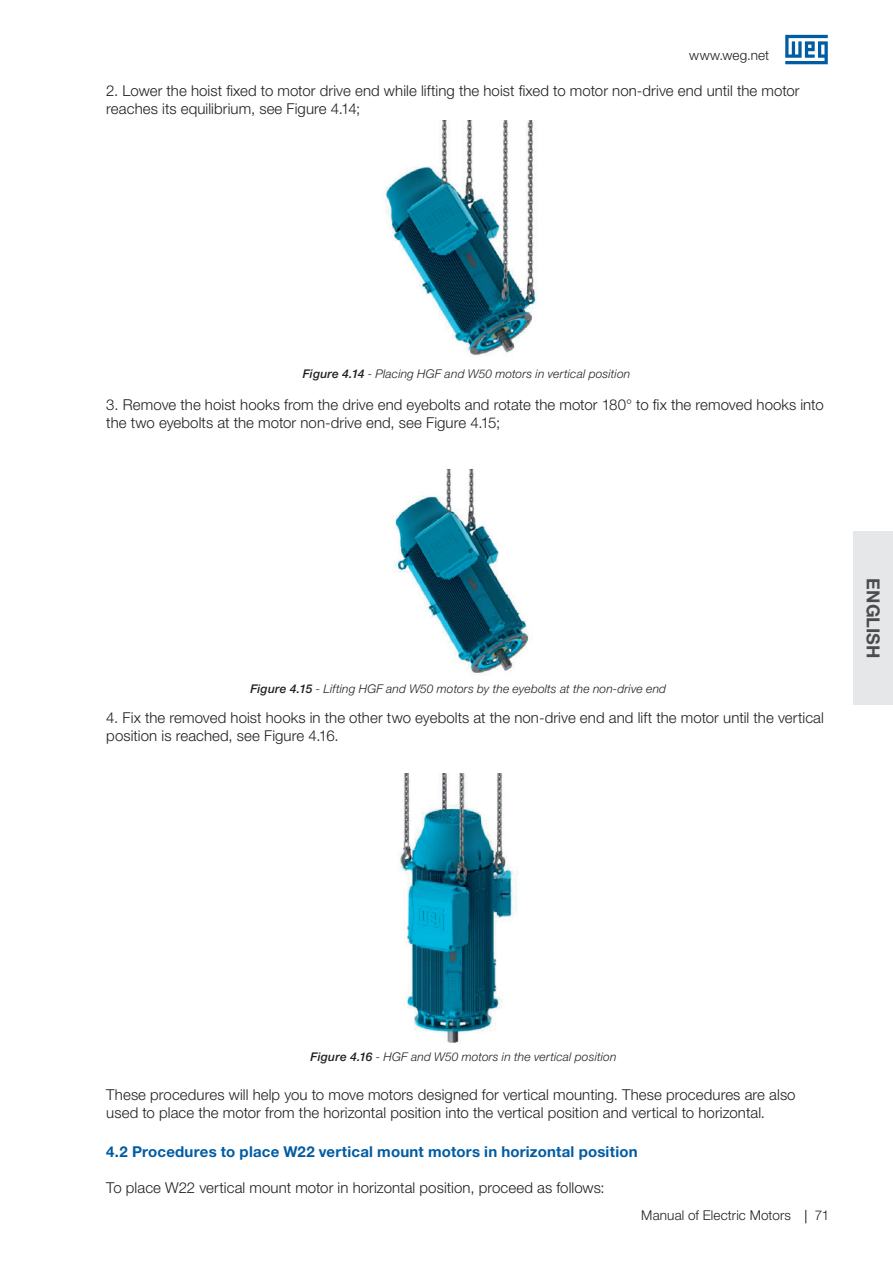
<style>
.page{position:relative;width:893px;height:1263px;background:#fff}
.page>*{position:absolute;margin:0;border:0;box-sizing:border-box;transform-origin:0 0}
.t1{font:700 18px "Helvetica Neue LT Pro";letter-spacing:.005em;color:#4b4c4d}
.t2{font:300 15px/18px "Helvetica Neue LT Pro";letter-spacing:.005em;color:#231f20}
.SUBTITULO_MENOR{font:700 15px "Helvetica Neue LT Pro";letter-spacing:.015em;color:#015ca3}
.t3{font:300 13.5px "Helvetica Neue LT Pro";letter-spacing:.01em;color:#231f20}
.t4{font:italic 300 12px "Helvetica Neue LT Pro";letter-spacing:.01em;color:#231f20}
.s1{font-weight:500}
</style>
<div class="page">
<svg style="left:805px;top:1210px;width:1px;height:13px"></svg>
<div style="left:853px;top:531px;width:40px;height:174px;background:#e6e7e9"></div>
<svg style="left:785px;top:35px;width:43px;height:29px"></svg>
<img style="left:385px;top:120px;width:152px;height:236px">
<img style="left:394px;top:470px;width:135px;height:204px">
<img style="left:399px;top:774px;width:119px;height:269px">
<p class="t3" style="left:689px;top:47px;width:82px">www.weg.net</p>
<p class="t2" style="left:106px;top:81px;width:695px">2. Lower the hoist fixed to motor drive end while lifting the hoist fixed to motor non-drive end until the motor reaches its equilibrium, see Figure 4.14;</p>
<p class="t4" style="left:303px;top:366px;width:329px"><span class="s1">Figure 4.14</span> - Placing HGF and W50 motors in vertical position</p>
<p class="t2" style="left:106px;top:395px;width:719px">3. Remove the hoist hooks from the drive end eyebolts and rotate the motor 180° to fix the removed hooks into the two eyebolts at the motor non-drive end, see Figure 4.15;</p>
<p class="t4" style="left:250px;top:682px;width:417px"><span class="s1">Figure 4.15</span> - Lifting HGF and W50 motors by the eyebolts at the non-drive end</p>
<p class="t2" style="left:106px;top:708px;width:719px">4. Fix the removed hoist hooks in the other two eyebolts at the non-drive end and lift the motor until the vertical position is reached, see Figure 4.16.</p>
<p class="t1" style="left:884px;top:578px;width:82px;rotate:90deg">ENGLISH</p>
<p class="t4" style="left:311px;top:1049px;width:307px"><span class="s1">Figure 4.16</span> - HGF and W50 motors in the vertical position</p>
<p class="t2" style="left:106px;top:1086px;width:691px">These procedures will help you to move motors designed for vertical mounting. These procedures are also used to place the motor from the horizontal position into the vertical position and vertical to horizontal.</p>
<p class="SUBTITULO_MENOR" style="left:106px;top:1142px;width:533px">4.2 Procedures to place W22 vertical mount motors in horizontal position</p>
<p class="t2" style="left:106px;top:1178px;width:500px">To place W22 vertical mount motor in horizontal position, proceed as follows:</p>
<p class="t3" style="left:641px;top:1207px;width:151px">Manual of Electric Motors</p>
<p class="t3" style="left:815px;top:1207px;width:16px">71</p>
</div>
